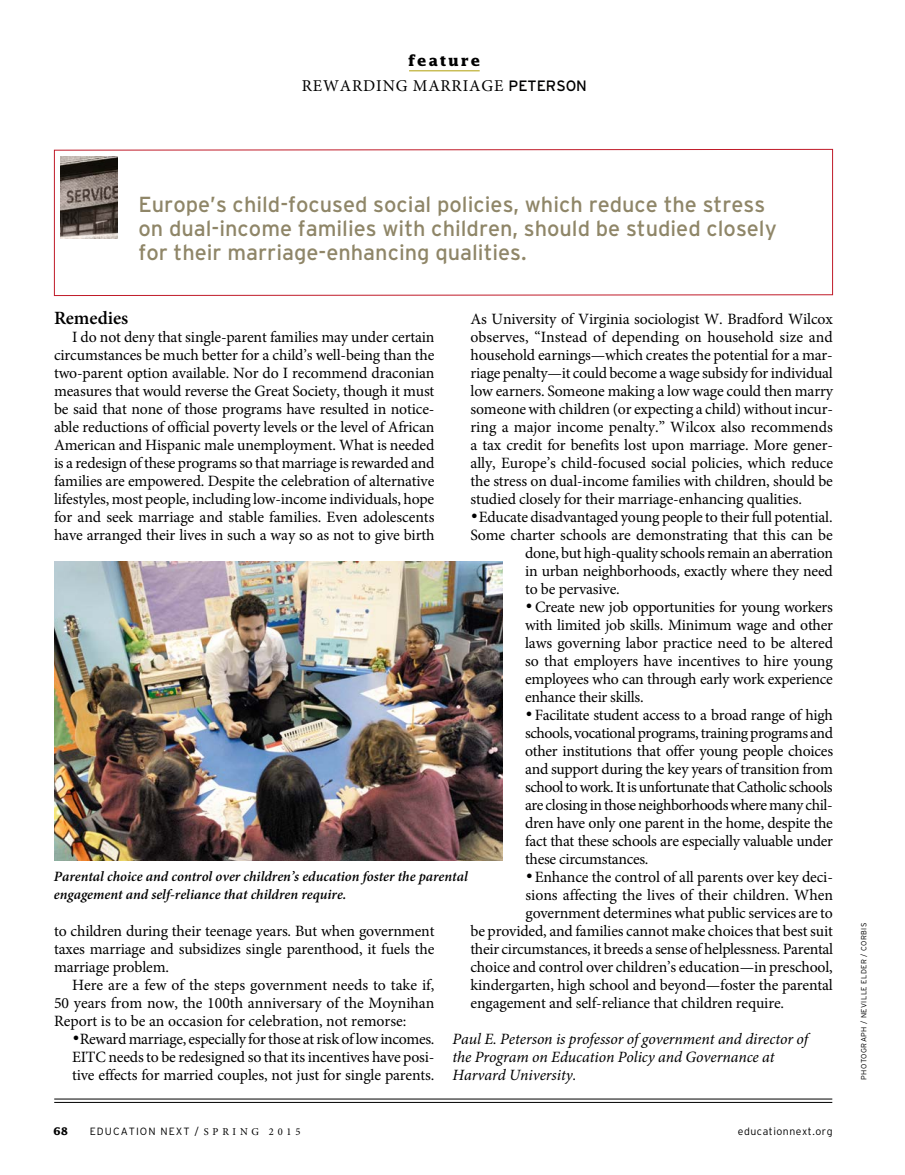
<style>
.page{position:relative;width:905px;height:1175px;background:#fff}
.page>*{position:absolute;margin:0;border:0;box-sizing:border-box;transform-origin:0 0}
.t1{font:21.75px/24px "Interstate";color:#8f8668}
.t2{font:600 18.75px "Minion Pro";letter-spacing:-.005em;color:#000001}
.t3{font:16.5px "Minion Pro";letter-spacing:.05em;color:#000001}
.t4{font:15.75px/18px "Minion Pro";letter-spacing:-.01em;color:#000001;text-align:justify}
.t5{font:15.75px "Minion Pro";letter-spacing:-.03em;color:#000001}
.t6{font:italic 15.75px/18px "Minion Pro";letter-spacing:-.005em;color:#000001}
.t7{font:700 15px "Lucida";letter-spacing:.12em;color:#000001}
.t8{font:italic 600 14.25px/18px "Minion Pro";color:#000001}
.t9{font:300 10.5px "Interstate";letter-spacing:.1em;color:#000001}
.t10{font:300 10.5px "Interstate";letter-spacing:.05em;color:#000001}
.t11{font:700 10.5px "Lucida";color:#000001}
.t12{font:300 7.5px "Interstate";letter-spacing:.05em;color:#000001}
.s1{font-family:"Interstate";font-size:15px}
.s2{font-size:34.5px}
.s3{font-family:"Minion Pro";font-weight:400}
</style>
<div class="page">
<hr style="left:54px;top:1102px;width:778px;height:1px;background:#000001">
<hr style="left:54px;top:1098px;width:778px;height:1px;background:#000001">
<hr style="left:409px;top:70px;width:70px;height:1px;background:#b09e07">
<svg style="left:54px;top:149px;width:779px;height:147px"></svg>
<img style="left:60px;top:156px;width:58px;height:83px">
<img style="left:54px;top:562px;width:448px;height:298px">
<p class="t7" style="left:408px;top:51px;width:74px">feature</p>
<p class="t3" style="left:302px;top:75px;width:287px">REWARDING MARRIAGE <span class="s1">PETERSON</span></p>
<h1 class="t1" style="left:138px;top:193px;width:639px">Europe’s child-focused social policies, which reduce the stress on dual-income families with children, should be studied closely for their marriage-enhancing qualities.</h1>
<p class="t2" style="left:54px;top:305px;width:76px">Remedies</p>
<p class="t4" style="left:54px;top:328px;width:382px;text-indent:18px">I do not deny that single-parent families may under certain circumstances be much better for a child’s well-being than the two-parent option available. Nor do I recommend draconian measures that would reverse the Great Society, though it must be said that none of those programs have resulted in notice&shy;able reductions of official poverty levels or the level of African American and Hispanic male unemployment. What is needed is a redesign of these programs so that marriage is rewarded and families are empowered. Despite the celebration of alternative lifestyles, most people, including low-income individuals, hope for and seek marriage and stable families. Even adolescents have arranged their lives in such a way so as not to give birth</p>
<p class="t4" style="left:470px;top:310px;width:364px">As University of Virginia sociologist W. Bradford Wilcox</p>
<p class="t4" style="left:470px;top:328px;width:364px">observes, “Instead of depending on household size and</p>
<p class="t4" style="left:470px;top:346px;width:364px">household earnings—which creates the potential for a mar-</p>
<p class="t4" style="left:470px;top:364px;width:364px">riage penalty—it could become a wage subsidy for individual</p>
<p class="t4" style="left:470px;top:382px;width:364px">low earners. Someone making a low wage could then marry</p>
<p class="t4" style="left:470px;top:400px;width:364px">someone with children (or expecting a child) without incur-</p>
<p class="t4" style="left:470px;top:418px;width:364px">ring a major income penalty.” Wilcox also recommends</p>
<p class="t4" style="left:470px;top:436px;width:364px">a tax credit for benefits lost upon marriage. More gener-</p>
<p class="t4" style="left:470px;top:454px;width:364px">ally, Europe’s child-focused social policies, which reduce</p>
<p class="t4" style="left:470px;top:472px;width:364px">the stress on dual-income families with children, should be</p>
<p class="t4" style="left:470px;top:490px;width:333px">studied closely for their marriage-enhancing qualities.</p>
<p class="t4" style="left:470px;top:508px;width:363px"><span class="s2">·</span> Educate disadvantaged young people to their full potential.</p>
<p class="t4" style="left:470px;top:526px;width:364px">Some charter schools are demonstrating that this can be</p>
<p class="t4" style="left:525px;top:544px;width:309px">done, but high-quality schools remain an aberration</p>
<p class="t4" style="left:525px;top:562px;width:309px">in urban neighborhoods, exactly where they need</p>
<p class="t4" style="left:525px;top:580px;width:96px">to be pervasive.</p>
<p class="t4" style="left:525px;top:598px;width:309px"><span class="s2">·</span> Create new job opportunities for young workers</p>
<p class="t4" style="left:525px;top:616px;width:309px">with limited job skills. Minimum wage and other</p>
<p class="t4" style="left:525px;top:634px;width:309px">laws governing labor practice need to be altered</p>
<p class="t4" style="left:525px;top:652px;width:309px">so that employers have incentives to hire young</p>
<p class="t4" style="left:525px;top:670px;width:309px">employees who can through early work experience</p>
<p class="t4" style="left:525px;top:688px;width:120px">enhance their skills.</p>
<p class="t4" style="left:525px;top:706px;width:309px"><span class="s2">·</span> Facilitate student access to a broad range of high</p>
<p class="t5" style="left:525px;top:722px;width:309px">schools, vocational programs, training programs and</p>
<p class="t4" style="left:525px;top:742px;width:309px">other institutions that offer young people choices</p>
<p class="t4" style="left:525px;top:760px;width:309px">and support during the key years of transition from</p>
<p class="t5" style="left:525px;top:776px;width:309px">school to work. It is unfortunate that Catholic schools</p>
<p class="t5" style="left:525px;top:794px;width:309px">are closing in those neighborhoods where many chil-</p>
<p class="t4" style="left:525px;top:814px;width:309px">dren have only one parent in the home, despite the</p>
<p class="t4" style="left:525px;top:832px;width:309px">fact that these schools are especially valuable under</p>
<p class="t4" style="left:525px;top:850px;width:125px">these circumstances.</p>
<p class="t4" style="left:525px;top:868px;width:309px"><span class="s2">·</span> Enhance the control of all parents over key deci-</p>
<p class="t4" style="left:525px;top:886px;width:309px">sions affecting the lives of their children. When</p>
<p class="t4" style="left:525px;top:904px;width:309px">government determines what public services are to</p>
<p class="t4" style="left:470px;top:922px;width:364px">be provided, and families cannot make choices that best suit</p>
<p class="t4" style="left:470px;top:940px;width:364px">their circumstances, it breeds a sense of helplessness. Parental</p>
<p class="t4" style="left:470px;top:958px;width:364px">choice and control over children’s education—in preschool,</p>
<p class="t4" style="left:470px;top:976px;width:364px">kindergarten, high school and beyond—foster the parental</p>
<p class="t4" style="left:470px;top:994px;width:315px">engagement and self-reliance that children require.</p>
<p class="t6" style="left:452px;top:1030px;width:357px">Paul E. Peterson is professor of government and director of the Program on Education Policy and Governance at<br>Harvard University.</p>
<p class="t8" style="left:54px;top:867px;width:415px">Parental choice and control over children’s education foster the parental engagement and self-reliance that children require.</p>
<p class="t4" style="left:54px;top:922px;width:382px">to children during their teenage years. But when government taxes marriage and subsidizes single parenthood, it fuels the marriage problem.</p>
<p class="t4" style="left:54px;top:976px;width:382px;text-indent:18px">Here are a few of the steps government needs to take if, 50 years from now, the 100th anniversary of the Moynihan Report is to be an occasion for celebration, not remorse:</p>
<p class="t4" style="left:72px;top:1030px;width:364px"><span class="s2">·</span>Reward marriage, especially for those at risk of low incomes.<br>EITC needs to be redesigned so that its incentives have posi&shy;tive effects for married couples, not just for single parents.</p>
<p class="t11" style="left:54px;top:1124px;width:16px">68</p>
<p class="t9" style="left:90px;top:1125px;width:212px">EDUCATION NEXT / <span class="s3">S P R I N G 2 0 1 5</span></p>
<p class="t10" style="left:738px;top:1125px;width:96px">educationnext.org</p>
<p class="t12" style="left:859px;top:1079px;width:158px;rotate:-90deg">PHOTOGRAPH / NEVILLE ELDER / CORBIS</p>
</div>
